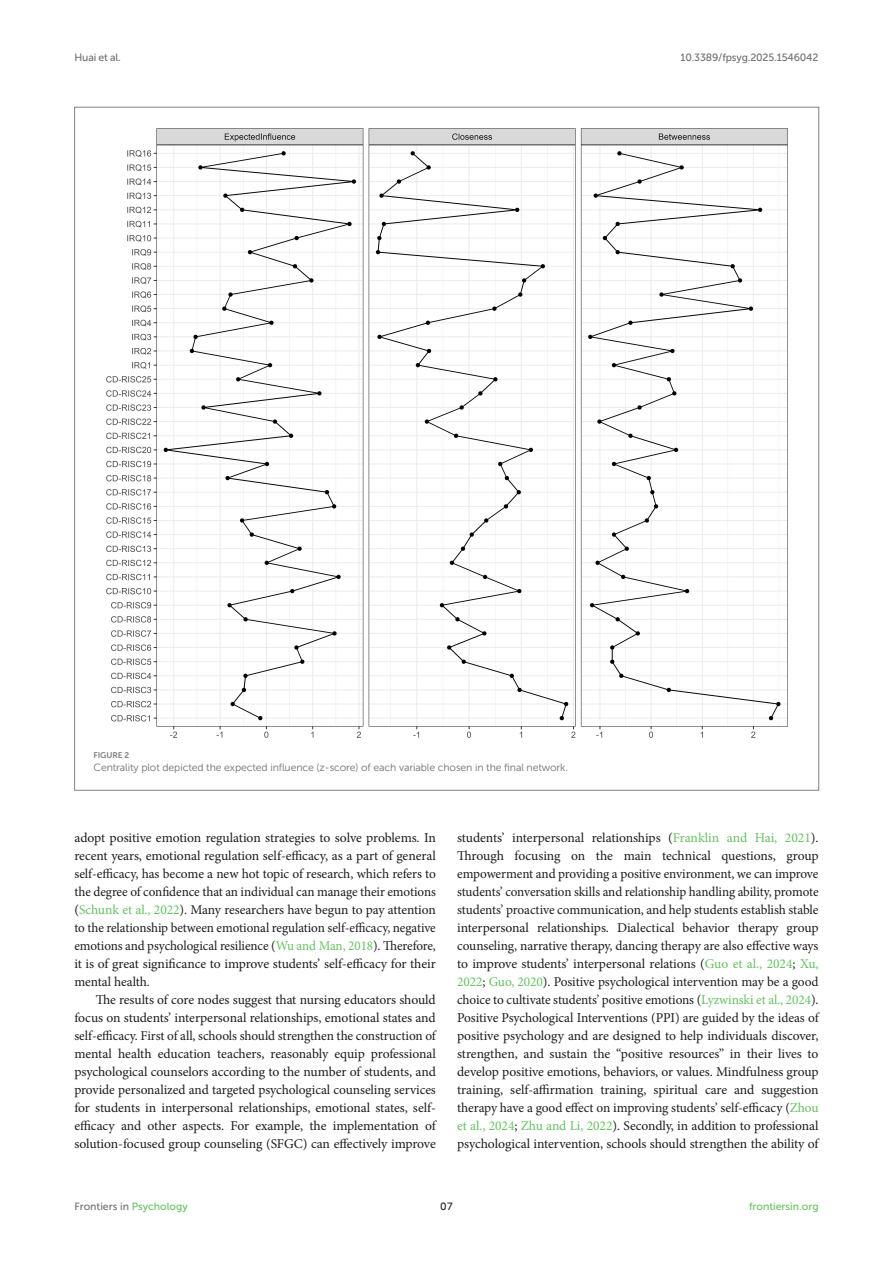
<style>
.page{position:relative;width:893px;height:1263px;background:#fff}
.page>*{position:absolute;margin:0;border:0;box-sizing:border-box;transform-origin:0 0}
.TEXT{font:13.5px/18px "Minion Pro";letter-spacing:-.01em;color:#1b1c1b;text-align:justify}
.FIG_LEG{font:10.5px "Museo Sans 300";letter-spacing:-.01em;color:#706f70}
.t1{font:10.5px "Museo Sans 500";letter-spacing:-.015em;color:#706f70}
.t2{font:10.5px "Museo Sans 500";color:#65c161}
.t3{font:10.5px "Museo Sans 500";color:#1b1c1b}
.FIG_HD{font:8.25px "Museo Sans 700";letter-spacing:-.01em;color:#7e7f7f}
.s1{color:#65c161}
</style>
<div class="page">
<img style="left:106px;top:128px;width:682px;height:610px">
<p class="t1" style="left:74px;top:52px;width:48px">Huai et al.</p>
<p class="t1" style="left:680px;top:52px;width:140px">10.3389/fpsyg.2025.1546042</p>
<p class="FIG_HD" style="left:94px;top:750px;width:37px">FIGURE 2</p>
<p class="FIG_LEG" style="left:94px;top:762px;width:476px">Centrality plot depicted the expected influence (z-score) of each variable chosen in the final network.</p>
<p class="TEXT" style="left:74px;top:829px;width:363px">adopt positive emotion regulation strategies to solve problems. In recent years, emotional regulation self-efficacy, as a part of general self-efficacy, has become a new hot topic of research, which refers to the degree of confidence that an individual can manage their emotions (<span class="s1">Schunk et al., 2022</span>). Many researchers have begun to pay attention to the relationship between emotional regulation self-efficacy, negative emotions and psychological resilience (<span class="s1">Wu and Man, 2018</span>). Therefore, it is of great significance to improve students’ self-efficacy for their mental health.</p>
<p class="TEXT" style="left:74px;top:991px;width:363px;text-indent:21px">The results of core nodes suggest that nursing educators should focus on students’ interpersonal relationships, emotional states and self-efficacy. First of all, schools should strengthen the construction of mental health education teachers, reasonably equip professional psychological counselors according to the number of students, and provide personalized and targeted psychological counseling services for students in interpersonal relationships, emotional states, self&shy;efficacy and other aspects. For example, the implementation of solution-focused group counseling (SFGC) can effectively improve</p>
<p class="TEXT" style="left:457px;top:829px;width:363px">students’ interpersonal relationships (<span class="s1">Franklin and Hai, 2021</span>).<br>Through focusing on the main technical questions, group empowerment and providing a positive environment, we can improve students’ conversation skills and relationship handling ability, promote students’ proactive communication, and help students establish stable interpersonal relationships. Dialectical behavior therapy group counseling, narrative therapy, dancing therapy are also effective ways to improve students’ interpersonal relations (<span class="s1">Guo et al., 2024</span>; <span class="s1">Xu, 2022</span>; <span class="s1">Guo, 2020</span>). Positive psychological intervention may be a good choice to cultivate students’ positive emotions (<span class="s1">Lyzwinski et al., 2024</span>).<br>Positive Psychological Interventions (PPI) are guided by the ideas of positive psychology and are designed to help individuals discover, strengthen, and sustain the “positive resources” in their lives to develop positive emotions, behaviors, or values. Mindfulness group training, self-affirmation training, spiritual care and suggestion therapy have a good effect on improving students’ self-efficacy (<span class="s1">Zhou et al., 2024</span>; <span class="s1">Zhu and Li, 2022</span>). Secondly, in addition to professional psychological intervention, schools should strengthen the ability of</p>
<p class="t1" style="left:74px;top:1200px;width:115px">Frontiers in <span class="s1">Psychology</span></p>
<p class="t3" style="left:440px;top:1200px;width:14px">07</p>
<p class="t2" style="left:749px;top:1200px;width:71px">frontiersin.org</p>
</div>
